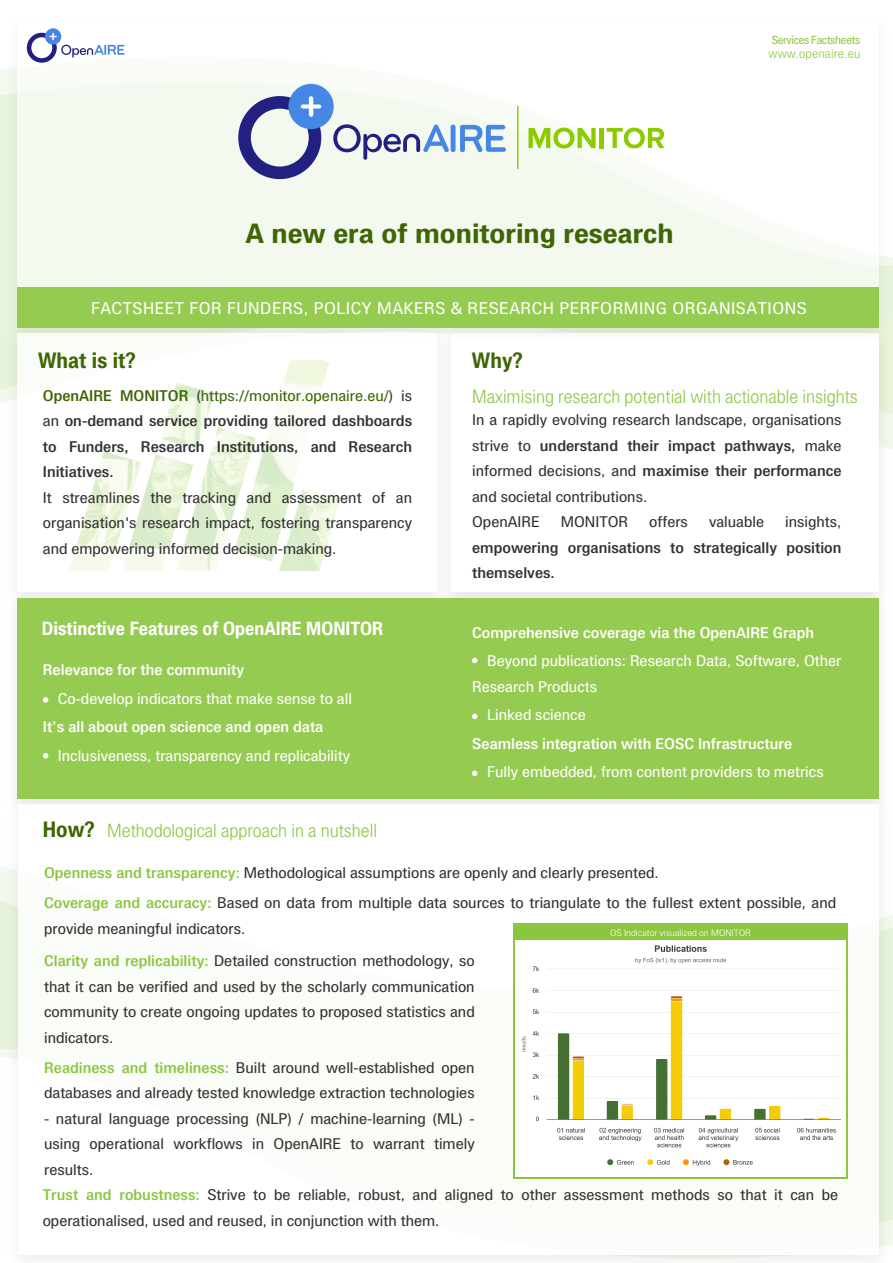
<style>
.page{position:relative;width:893px;height:1263px;background:#fff}
.page>*{position:absolute;margin:0;border:0;box-sizing:border-box;transform-origin:0 0}
.t1{font:700 27px "PF Paperback";color:#3f6606;scale:1.08 1}
.t2{font:700 21.6px "PF Paperback";color:#3f6606}
.t3{font:300 18.45px "PF Paperback";color:#8bc63f}
.t4{font:700 18.45px "PF Paperback";color:#fff}
.t5{font:16.5px "PF Paperback";letter-spacing:.03em;color:#fff;scale:1.08 1}
.t6{font:15px/25.5px "PF Paperback";color:#333232;scale:1.08 1}
.t7{font:500 15px/25.5px "PF Paperback";color:#333232;text-align:justify;scale:1.08 1}
.t8{font:15px/25.5px "PF Paperback";color:#fff;scale:1.08 1}
.t9{font:500 15px "PF Paperback";color:#fff;scale:1.08 1}
.t10{font:300 12.6px "PF Paperback";letter-spacing:.02em;color:#8bc63f}
.t11{font:11.4px "PF Paperback";letter-spacing:-.025em;color:#8bc63f}
.t12{font:300 9px "PF Paperback";color:#fff;scale:1.08 1}
.s1{color:#3f6606}
.s2{font-weight:400}
.s3{font-weight:400;color:#3f6606}
.s4{font-weight:700;font-size:21.6px;color:#3f6606}
.s5{font-weight:500}
.s6{font-weight:500;color:#8bc63f}
</style>
<div class="page">
<img style="left:0;top:68px;width:893px;height:282px">
<div style="left:18px;top:23px;width:861px;height:305px;background:linear-gradient(to right,#f4f9ef,#fdfefc)"></div>
<img style="left:0;top:317px;width:459px;height:264px">
<svg style="left:18px;top:333px;width:419px;height:248px"></svg>
<div style="left:18px;top:287px;width:861px;height:41px;background:#95cb50"></div>
<div style="left:45px;top:28px;width:16px;height:17px;background:#4687e6;border-radius:50%"></div>
<svg style="left:27px;top:33px;width:98px;height:30px"></svg>
<svg style="left:528px;top:128px;width:68px;height:20px"></svg>
<hr style="left:600px;top:128px;width:4px;height:20px;background:#8bcc00">
<svg style="left:607px;top:128px;width:57px;height:20px"></svg>
<hr style="left:517px;top:106px;width:2px;height:63px;background:#8bcc00">
<div style="left:288px;top:84px;width:46px;height:45px;background:#4687e6;border-radius:50%"></div>
<svg style="left:238px;top:96px;width:83px;height:83px"></svg>
<svg style="left:333px;top:124px;width:116px;height:36px"></svg>
<div style="left:451px;top:125px;width:5px;height:27px;background:#4687e6;border-radius:2px"></div>
<svg style="left:460px;top:125px;width:46px;height:27px"></svg>
<img style="left:16px;top:581px;width:871px;height:206px">
<div style="left:18px;top:597px;width:861px;height:201px;background:#96cb52"></div>
<svg style="left:472px;top:714px;width:5px;height:5px"></svg>
<svg style="left:472px;top:658px;width:5px;height:5px"></svg>
<svg style="left:472px;top:771px;width:5px;height:5px"></svg>
<svg style="left:43px;top:753px;width:5px;height:5px"></svg>
<svg style="left:43px;top:697px;width:5px;height:6px"></svg>
<img style="left:0;top:787px;width:893px;height:473px">
<div style="left:18px;top:803px;width:861px;height:451px;background:#fff"></div>
<div style="left:513px;top:924px;width:335px;height:255px;background:#8bc63f"></div>
<img style="left:515px;top:941px;width:330px;height:236px">
<h1 class="t1" style="left:245px;top:216px;width:398px">A new era of monitoring research</h1>
<p class="t11" style="left:772px;top:33px;width:90px">Services Factsheets</p>
<p class="t10" style="left:768px;top:46px;width:94px">www.openaire.eu</p>
<p class="t5" style="left:91px;top:298px;width:664px">FACTSHEET FOR FUNDERS, POLICY MAKERS &amp; RESEARCH PERFORMING ORGANISATIONS</p>
<h2 class="t2" style="left:38px;top:347px;width:99px">What is it?</h2>
<p class="t7" style="left:43px;top:382px;width:343px"><span class="s1">OpenAIRE MONITOR</span> <span class="s2">(</span><span class="s3">https://monitor.openaire.eu/</span><span class="s2">) is an</span> on-demand service providing tailored dashboards to Funders, Research Institutions, and Research Initiatives.</p>
<p class="t6" style="left:43px;top:484px;width:343px;text-align:justify">It streamlines the tracking and assessment of an organisation's research impact, fostering transparency and empowering informed decision-making.</p>
<p class="t4" style="left:42px;top:617px;width:343px">Distinctive Features of OpenAIRE MONITOR</p>
<p class="t9" style="left:43px;top:660px;width:188px">Relevance for the community</p>
<p class="t8" style="left:58px;top:685px;width:274px">Co-develop indicators that make sense to all</p>
<p class="t9" style="left:43px;top:717px;width:261px">It’s all about open science and open data</p>
<p class="t8" style="left:58px;top:742px;width:272px">Inclusiveness, transparency and replicability</p>
<p class="t3" style="left:43px;top:820px;width:336px"><span class="s4">How?</span> Methodological approach in a nutshell</p>
<h2 class="t2" style="left:472px;top:347px;width:52px">Why?</h2>
<p class="t3" style="left:472px;top:386px;width:387px">Maximising research potential with actionable insights</p>
<p class="t6" style="left:472px;top:407px;width:343px">In a rapidly evolving research landscape, organisations strive to <span class="s5">understand their impact pathways,</span> make informed decisions, and <span class="s5">maximise their performance </span>and societal contributions.<br>OpenAIRE</p>
<p class="t6" style="left:561px;top:509px;width:64px">MONITOR</p>
<p class="t6" style="left:649px;top:509px;width:37px">offers</p>
<p class="t6" style="left:709px;top:509px;width:53px">valuable</p>
<p class="t6" style="left:785px;top:509px;width:54px">insights,</p>
<p class="t7" style="left:472px;top:534px;width:343px">empowering organisations to strategically position themselves.</p>
<p class="t9" style="left:472px;top:623px;width:318px">Comprehensive coverage via the OpenAIRE Graph</p>
<p class="t8" style="left:472px;top:648px;width:343px;text-indent:15px">Beyond publications: Research Data, Software, Other<br>Research Products</p>
<p class="t8" style="left:487px;top:702px;width:93px">Linked science</p>
<p class="t9" style="left:472px;top:734px;width:298px">Seamless integration with EOSC Infrastructure</p>
<p class="t8" style="left:487px;top:759px;width:313px">Fully embedded, from content providers to metrics</p>
<p class="t6" style="left:44px;top:857px;width:735px;line-height:30px"><span class="s6">Openness and transparency:</span> Methodological assumptions are openly and clearly presented.<br><span class="s6">Coverage and accuracy:</span> Based on data from multiple data sources to triangulate to the fullest extent possible, and</p>
<p class="t6" style="left:44px;top:915px;width:188px">provide meaningful indicators.</p>
<p class="t12" style="left:610px;top:927px;width:132px">OS Indicator visualized on MONITOR</p>
<p class="t6" style="left:44px;top:948px;width:400px;text-align:justify"><span class="s6">Clarity and replicability:</span> Detailed construction methodology, so that it can be verified and used by the scholarly communication community to create ongoing updates to proposed statistics and indicators.</p>
<p class="t6" style="left:44px;top:1054px;width:400px"><span class="s6">Readiness and timeliness:</span> Built around well-established open databases and already tested knowledge extraction technologies</p>
<p class="t6" style="left:44px;top:1105px;width:400px;text-align:justify">- natural language processing (NLP) / machine-learning (ML) - using operational workflows in OpenAIRE to warrant timely results.</p>
<p class="t6" style="left:43px;top:1182px;width:738px"><span class="s6">Trust and robustness:</span> Strive to be reliable, robust, and aligned to other assessment methods so that it can be operationalised, used and reused, in conjunction with them.</p>
</div>
